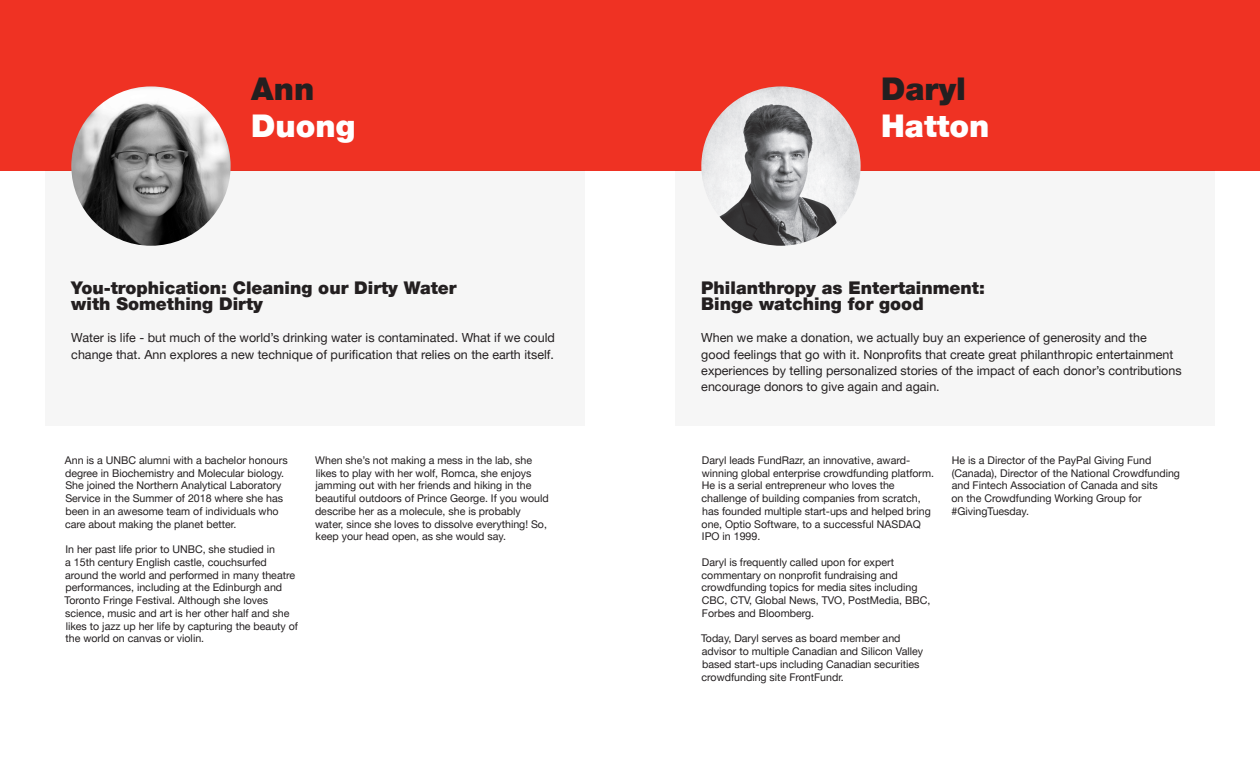
<style>
.page{position:relative;width:1260px;height:765px;background:#fff}
.page>*{position:absolute;margin:0;border:0;box-sizing:border-box;transform-origin:0 0}
.t1{font:900 31.25px "Helvetica Neue LT Pro";color:#fff}
.t2{font:900 31.25px "Helvetica Neue LT Pro";color:#231f20}
.t3{font:900 17.5px "Helvetica Neue LT Pro";color:#231f20}
.t4{font:12.5px/16.2px "Helvetica Neue LT Pro";color:#231f20}
.t5{font:10.62px/12.8px "Helvetica Neue LT Pro";color:#231f20}
</style>
<div class="page">
<div style="left:0;top:0;width:1260px;height:170px;background:#ef3223"></div>
<div style="left:45px;top:170px;width:540px;height:256px;background:#f6f6f6"></div>
<div style="left:675px;top:170px;width:540px;height:256px;background:#f6f6f6"></div>
<img style="left:71px;top:86px;width:160px;height:160px;border-radius:80px">
<img style="left:701px;top:86px;width:160px;height:160px;border-radius:80px">
<p class="t2" style="left:251px;top:70px;width:65px">Ann</p>
<p class="t1" style="left:251px;top:108px;width:106px">Duong</p>
<p class="t3" style="left:71px;top:277px;width:387px">You-trophication: Cleaning our Dirty Water</p>
<p class="t3" style="left:71px;top:293px;width:193px">with Something Dirty</p>
<p class="t4" style="left:71px;top:330px;width:485px">Water is life - but much of the world’s drinking water is contaminated. What if we could change that. Ann explores a new technique of purification that relies on the earth itself.</p>
<p class="t2" style="left:881px;top:70px;width:86px">Daryl</p>
<p class="t1" style="left:881px;top:108px;width:110px">Hatton</p>
<p class="t3" style="left:701px;top:277px;width:285px">Philanthropy as Entertainment:</p>
<p class="t3" style="left:701px;top:293px;width:224px">Binge watching for good</p>
<p class="t4" style="left:701px;top:330px;width:482px">When we make a donation, we actually buy an experience of generosity and the<br>good feelings that go with it. Nonprofits that create great philanthropic entertainment experiences by telling personalized stories of the impact of each donor’s contributions encourage donors to give again and again.</p>
<p class="t5" style="left:65px;top:454px;width:224px">Ann is a UNBC alumni with a bachelor honours degree in Biochemistry and Molecular biology.<br>She joined the Northern Analytical Laboratory Service in the Summer of 2018 where she has been in an awesome team of individuals who care about making the planet better.</p>
<p class="t5" style="left:64px;top:543px;width:235px">In her past life prior to UNBC, she studied in<br>a 15th century English castle, couchsurfed around the world and performed in many theatre performances, including at the Edinburgh and Toronto Fringe Festival. Although she loves science, music and art is her other half and she likes to jazz up her life by capturing the beauty of the world on canvas or violin.</p>
<p class="t5" style="left:315px;top:454px;width:235px">When she’s not making a mess in the lab, she likes to play with her wolf, Romca, she enjoys jamming out with her friends and hiking in the beautiful outdoors of Prince George. If you would describe her as a molecule, she is probably water, since she loves to dissolve everything! So, keep your head open, as she would say.</p>
<p class="t5" style="left:702px;top:454px;width:234px">Daryl leads FundRazr, an innovative, award&shy;winning global enterprise crowdfunding platform.<br>He is a serial entrepreneur who loves the challenge of building companies from scratch, has founded multiple start-ups and helped bring one, Optio Software, to a successful NASDAQ IPO in 1999.</p>
<p class="t5" style="left:702px;top:556px;width:230px">Daryl is frequently called upon for expert commentary on nonprofit fundraising and crowdfunding topics for media sites including CBC, CTV, Global News, TVO, PostMedia, BBC, Forbes and Bloomberg.</p>
<p class="t5" style="left:701px;top:632px;width:224px">Today, Daryl serves as board member and advisor to multiple Canadian and Silicon Valley based start-ups including Canadian securities crowdfunding site FrontFundr.</p>
<p class="t5" style="left:952px;top:454px;width:230px">He is a Director of the PayPal Giving Fund (Canada), Director of the National Crowdfunding and Fintech Association of Canada and sits<br>on the Crowdfunding Working Group for #GivingTuesday.</p>
</div>
